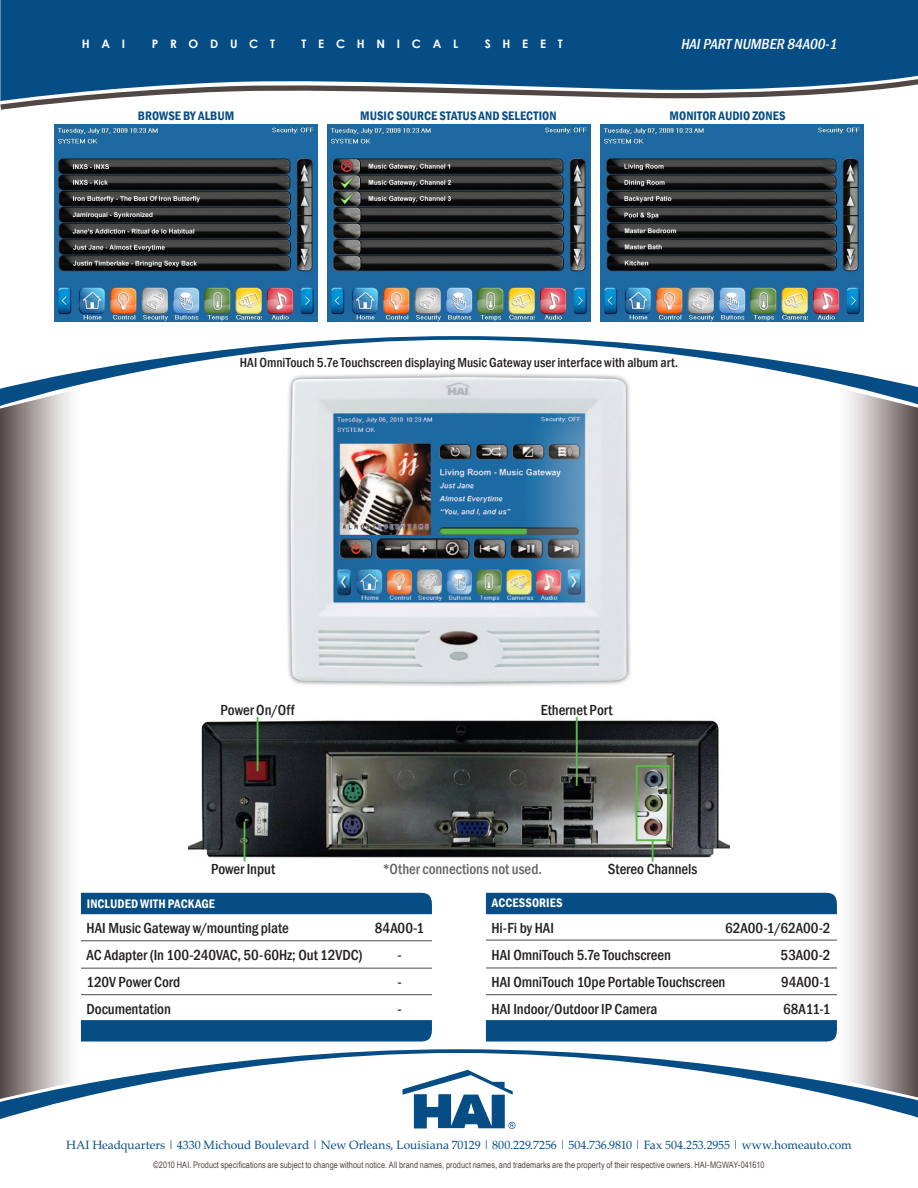
<style>
.page{position:relative;width:918px;height:1188px;background:#fff}
.page>*{position:absolute;margin:0;border:0;box-sizing:border-box;transform-origin:0 0}
.t1{font:500 condensed 15px/27px "Franklin Gothic";letter-spacing:-.005em;color:#231f20}
.t2{font:500 condensed 15px "Franklin Gothic";letter-spacing:-.005em;color:#636366}
.t3{font:italic 500 condensed 15px "Franklin Gothic";color:#fff}
.t4{font:500 condensed 13.5px "Franklin Gothic";color:#231f20}
.t5{font:600 condensed 12.75px "Franklin Gothic";letter-spacing:.005em;color:#064d86}
.t6{font:600 condensed 12.75px "Franklin Gothic";letter-spacing:.005em;color:#fff}
.t7{font:12px "Palatino Linotype";letter-spacing:-.005em;color:#064d86}
.t8{font:700 11.7px "Century Gothic";letter-spacing:1em;color:#fff}
.t9{font:9px "Arial Narrow";letter-spacing:.005em;color:#514745}
</style>
<div class="page">
<img style="left:287px;top:406px;width:344px;height:280px">
<svg style="left:848px;top:406px;width:70px;height:643px;background:#aaa3a1"></svg>
<svg style="left:0;top:1049px;width:918px;height:70px"></svg>
<svg style="left:3px;top:336px;width:915px;height:70px"></svg>
<svg style="left:403px;top:1070px;width:112px;height:59px"></svg>
<div style="left:0;top:0;width:918px;height:76px;background:#064d86"></div>
<svg style="left:0;top:76px;width:918px;height:34px"></svg>
<svg style="left:0;top:388px;width:81px;height:711px"></svg>
<img style="left:54px;top:124px;width:263px;height:197px">
<img style="left:328px;top:124px;width:263px;height:197px">
<img style="left:601px;top:124px;width:263px;height:197px">
<div style="left:486px;top:892px;width:351px;height:22px;background:#064d86"></div>
<svg style="left:486px;top:1020px;width:351px;height:22px;background:#0d5289"></svg>
<hr style="left:486px;top:940px;width:351px;height:1px;background:#514745">
<hr style="left:486px;top:968px;width:351px;height:1px;background:#514745">
<hr style="left:486px;top:994px;width:351px;height:1px;background:#514745">
<div style="left:81px;top:892px;width:351px;height:22px;background:#064d86"></div>
<hr style="left:81px;top:940px;width:351px;height:1px;background:#514745">
<hr style="left:81px;top:968px;width:351px;height:1px;background:#514745">
<svg style="left:81px;top:1020px;width:351px;height:22px;background:#0d5289"></svg>
<img style="left:189px;top:717px;width:540px;height:145px">
<hr style="left:257px;top:717px;width:2px;height:54px;background:#59ba47">
<hr style="left:576px;top:717px;width:2px;height:69px;background:#59ba47">
<div style="left:636px;top:765px;width:34px;height:76px;border:2px solid #59ba47"></div>
<hr style="left:652px;top:841px;width:2px;height:21px;background:#59ba47">
<hr style="left:244px;top:822px;width:1px;height:40px;background:#59ba47">
<hr style="left:81px;top:994px;width:351px;height:1px;background:#514745">
<p class="t8" style="left:82px;top:35px;width:45px">HAI</p>
<p class="t8" style="left:152px;top:35px;width:125px">PRODUCT</p>
<p class="t8" style="left:302px;top:35px;width:158px">TECHNICAL</p>
<p class="t8" style="left:485px;top:35px;width:79px">SHEET</p>
<p class="t3" style="left:681px;top:34px;width:161px">HAIPARTNUMBER 84A00-1</p>
<p class="t5" style="left:138px;top:107px;width:98px">BROWSE BY ALBUM</p>
<p class="t5" style="left:360px;top:107px;width:198px">MUSIC SOURCE STATUS AND SELECTION</p>
<p class="t5" style="left:670px;top:107px;width:118px">MONITOR AUDIO ZONES</p>
<p class="t4" style="left:240px;top:354px;width:440px">HAI OmniTouch 5.7e Touchscreen displaying Music Gateway user interface with album art.</p>
<p class="t1" style="left:221px;top:697px;width:75px">Power On/Off</p>
<p class="t1" style="left:541px;top:697px;width:73px">Ethernet Port</p>
<p class="t1" style="left:211px;top:855px;width:66px">Power Input</p>
<p class="t1" style="left:608px;top:855px;width:91px">Stereo Channels</p>
<p class="t2" style="left:382px;top:859px;width:161px">*Other connections not used.</p>
<p class="t6" style="left:87px;top:895px;width:130px">INCLUDED WITH PACKAGE</p>
<p class="t1" style="left:86px;top:914px;width:278px">HAI Music Gateway w/mounting plate<br>AC Adapter (In 100-240VAC, 50-60Hz; Out 12VDC)<br>120V Power Cord<br>Documentation</p>
<p class="t1" style="left:375px;top:914px;width:51px;text-align:center">84A00-1 -<br>-<br>-</p>
<p class="t6" style="left:492px;top:895px;width:72px">ACCESSORIES</p>
<p class="t1" style="left:491px;top:914px;width:236px">Hi-Fi by HAI<br>HAI OmniTouch 5.7e Touchscreen<br>HAI OmniTouch 10pe Portable Touchscreen<br>HAI Indoor/Outdoor IP Camera</p>
<p class="t1" style="left:781px;top:914px;width:51px;text-align:justify;text-indent:-56px">62A00-1/62A00-2<br>53A00-2<br>94A00-1<br>68A11-1</p>
<p class="t7" style="left:66px;top:1137px;width:787px">HAI Headquarters | 4330 Michoud Boulevard | New Orleans, Louisiana 70129 | 800.229.7256 | 504.736.9810 | Fax 504.253.2955 | www.homeauto.com</p>
<p class="t9" style="left:153px;top:1159px;width:613px">©2010 HAI. Product specifications are subject to change without notice. All brand names, product names, and trademarks are the property of their respective owners. HAI-MGWAY-041610</p>
</div>
